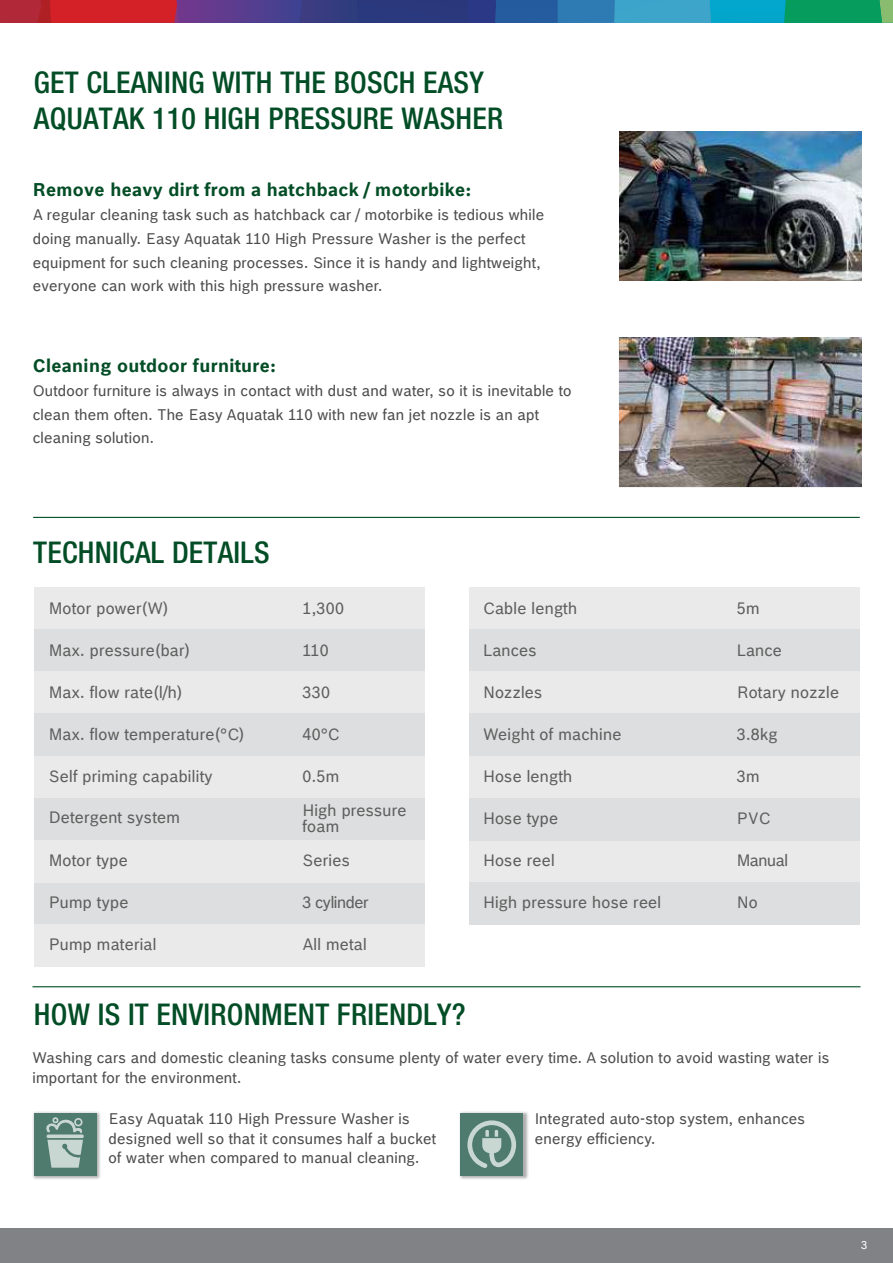
<style>
.page{position:relative;width:893px;height:1263px;background:#fff}
.page>*{position:absolute;margin:0;border:0;box-sizing:border-box;transform-origin:0 0}
.t1{font:500 condensed 30px/36px "Helvetica Neue LT Std";letter-spacing:.01em;color:#034d26}
.t2{font:700 18px "Bosch Office Sans";letter-spacing:.02em;color:#034d26}
.t3{font:16.05px/16.5px "Bosch Office Sans";letter-spacing:.02em;color:#5e5e5e}
.t4{font:16.05px "Bosch Office Sans";letter-spacing:-.02em;color:#5e5e5e}
.t5{font:15px/23.7px "Bosch Office Sans";letter-spacing:.02em;color:#4d4d4f}
.t6{font:11.25px "Bosch Office Sans";color:#fff}
</style>
<div class="page">
<div style="left:0;top:1229px;width:893px;height:34px;background:#808285"></div>
<div style="left:35px;top:588px;width:390px;height:42px;background:#eaeaeb"></div>
<div style="left:35px;top:630px;width:390px;height:42px;background:#dddedf"></div>
<div style="left:35px;top:672px;width:390px;height:42px;background:#eaeaeb"></div>
<div style="left:35px;top:714px;width:390px;height:42px;background:#dddedf"></div>
<div style="left:35px;top:756px;width:390px;height:42px;background:#eaeaeb"></div>
<div style="left:35px;top:798px;width:390px;height:42px;background:#dddedf"></div>
<div style="left:35px;top:882px;width:390px;height:42px;background:#dddedf"></div>
<div style="left:35px;top:840px;width:390px;height:42px;background:#eaeaeb"></div>
<div style="left:469px;top:588px;width:390px;height:42px;background:#eaeaeb"></div>
<div style="left:469px;top:630px;width:390px;height:42px;background:#dddedf"></div>
<div style="left:469px;top:672px;width:390px;height:42px;background:#eaeaeb"></div>
<div style="left:469px;top:714px;width:390px;height:42px;background:#dddedf"></div>
<div style="left:469px;top:756px;width:390px;height:42px;background:#eaeaeb"></div>
<div style="left:469px;top:840px;width:390px;height:42px;background:#eaeaeb"></div>
<div style="left:469px;top:798px;width:390px;height:42px;background:#dddedf"></div>
<div style="left:35px;top:924px;width:390px;height:42px;background:#eaeaeb"></div>
<div style="left:469px;top:882px;width:390px;height:42px;background:#dddedf"></div>
<hr style="left:32px;top:986px;width:828px;height:1px;background:#034d26">
<img style="left:32px;top:1111px;width:69px;height:69px">
<div style="left:34px;top:1113px;width:62px;height:62px;background:#4f7b6e"></div>
<svg style="left:46px;top:1117px;width:38px;height:51px"></svg>
<img style="left:459px;top:1111px;width:70px;height:69px">
<div style="left:460px;top:1113px;width:63px;height:62px;background:#4f7b6e"></div>
<svg style="left:467px;top:1120px;width:49px;height:48px"></svg>
<hr style="left:33px;top:517px;width:827px;height:1px;background:#034d26">
<svg style="left:0;top:0;width:893px;height:23px;background:#4d5c80"></svg>
<img style="left:619px;top:338px;width:242px;height:149px">
<img style="left:619px;top:132px;width:242px;height:149px">
<h1 class="t1" style="left:34px;top:64px;width:471px">GET CLEANING WITH THE BOSCH EASY<br>AQUATAK 110 HIGH PRESSURE WASHER</h1>
<p class="t2" style="left:33px;top:179px;width:440px">Remove heavy dirt from a hatchback / motorbike:</p>
<p class="t5" style="left:33px;top:203px;width:513px">A regular cleaning task such as hatchback car / motorbike is tedious while doing manually. Easy Aquatak 110 High Pressure Washer is the perfect equipment for such cleaning processes. Since it is handy and lightweight, everyone can work with this high pressure washer.</p>
<p class="t2" style="left:33px;top:355px;width:245px">Cleaning outdoor furniture:</p>
<p class="t5" style="left:33px;top:379px;width:540px">Outdoor furniture is always in contact with dust and water, so it is inevitable to clean them often. The Easy Aquatak 110 with new fan jet nozzle is an apt cleaning solution.</p>
<h1 class="t1" style="left:33px;top:534px;width:238px">TECHNICAL DETAILS</h1>
<p class="t3" style="left:49px;top:599px;width:121px">Motor power(W)</p>
<p class="t3" style="left:302px;top:599px;width:43px">1,300</p>
<p class="t3" style="left:49px;top:641px;width:143px">Max. pressure(bar)</p>
<p class="t3" style="left:302px;top:641px;width:28px">110</p>
<p class="t3" style="left:49px;top:684px;width:135px">Max. flow rate(l/h)</p>
<p class="t3" style="left:302px;top:684px;width:29px">330</p>
<p class="t3" style="left:49px;top:726px;width:197px">Max. flow temperature(°C)</p>
<p class="t3" style="left:302px;top:726px;width:38px">40°C</p>
<p class="t3" style="left:49px;top:768px;width:165px">Self priming capability</p>
<p class="t3" style="left:302px;top:768px;width:38px">0.5m</p>
<p class="t3" style="left:49px;top:809px;width:133px">Detergent system</p>
<p class="t3" style="left:302px;top:802px;width:106px">High pressure foam</p>
<p class="t3" style="left:49px;top:852px;width:80px">Motor type</p>
<p class="t3" style="left:302px;top:852px;width:49px">Series</p>
<p class="t3" style="left:49px;top:894px;width:81px">Pump type</p>
<p class="t4" style="left:302px;top:892px;width:68px">3 cylinder</p>
<p class="t3" style="left:49px;top:936px;width:109px">Pump material</p>
<p class="t3" style="left:302px;top:936px;width:66px">All metal</p>
<p class="t3" style="left:483px;top:599px;width:95px">Cable length</p>
<p class="t3" style="left:737px;top:599px;width:24px">5m</p>
<p class="t3" style="left:483px;top:641px;width:55px">Lances</p>
<p class="t3" style="left:737px;top:641px;width:47px">Lance</p>
<p class="t3" style="left:483px;top:683px;width:61px">Nozzles</p>
<p class="t3" style="left:737px;top:683px;width:104px">Rotary nozzle</p>
<p class="t3" style="left:483px;top:726px;width:140px">Weight of machine</p>
<p class="t3" style="left:737px;top:726px;width:42px">3.8kg</p>
<p class="t3" style="left:483px;top:768px;width:91px">Hose length</p>
<p class="t3" style="left:737px;top:768px;width:24px">3m</p>
<p class="t3" style="left:483px;top:810px;width:77px">Hose type</p>
<p class="t3" style="left:737px;top:810px;width:35px">PVC</p>
<p class="t3" style="left:483px;top:852px;width:73px">Hose reel</p>
<p class="t3" style="left:737px;top:852px;width:53px">Manual</p>
<p class="t3" style="left:483px;top:894px;width:180px">High pressure hose reel</p>
<p class="t3" style="left:737px;top:894px;width:22px">No</p>
<h1 class="t1" style="left:34px;top:996px;width:433px">HOW IS IT ENVIRONMENT FRIENDLY?</h1>
<p class="t5" style="left:32px;top:1048px;width:798px;line-height:19.5px">Washing cars and domestic cleaning tasks consume plenty of water every time. A solution to avoid wasting water is important for the environment.</p>
<p class="t5" style="left:109px;top:1109px;width:329px;line-height:19.5px">Easy Aquatak 110 High Pressure Washer is designed well so that it consumes half a bucket of water when compared to manual cleaning.</p>
<p class="t5" style="left:535px;top:1109px;width:272px;line-height:19.5px">Integrated auto-stop system, enhances energy efficiency.</p>
<p class="t6" style="left:861px;top:1238px;width:8px">3</p>
</div>
